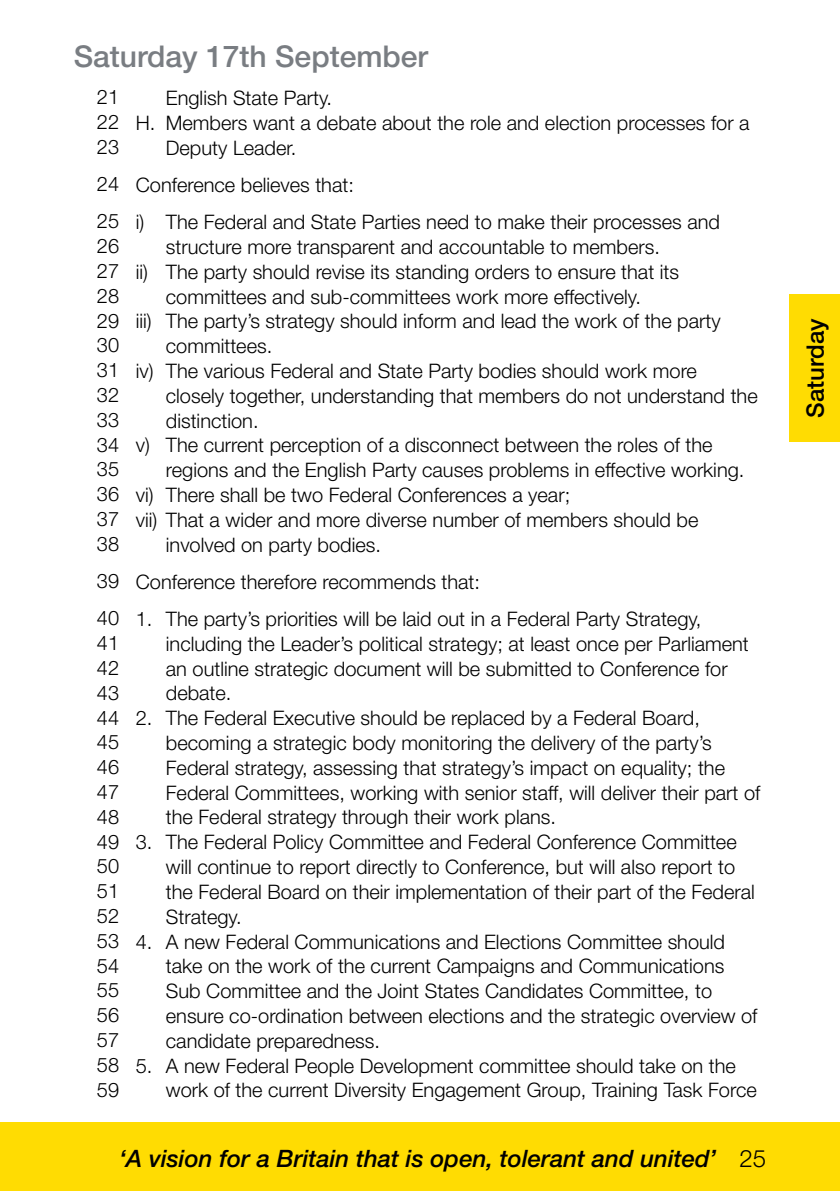
<style>
.page{position:relative;width:840px;height:1191px;background:#fff}
.page>*{position:absolute;margin:0;border:0;box-sizing:border-box;transform-origin:0 0}
.t1{font:500 30px "Helvetica Neue LT Std";color:#797d82}
.t2{font:italic 500 24px "Helvetica Neue LT Std";color:#000}
.t3{font:500 24px "Helvetica Neue LT Std";color:#000}
.t4{font:300 20px/24.8px "Helvetica Neue LT Std";color:#000}
.s1{font-weight:300;font-style:normal}
</style>
<div class="page">
<div style="left:0;top:1123px;width:839px;height:68px;background:#ffdc02"></div>
<div style="left:788px;top:294px;width:51px;height:148px;background:#ffdc02"></div>
<h1 class="t1" style="left:74px;top:38px;width:355px">Saturday 17th September</h1>
<p class="t4" style="left:97px;top:84px;width:24px;text-align:justify">21<br>22<br>23</p>
<p class="t4" style="left:97px;top:165px;width:24px;line-height:37.2px">24<br>25</p>
<p class="t4" style="left:97px;top:233px;width:24px;text-align:justify">26<br>27<br>28<br>29<br>30<br>31<br>32<br>33<br>34<br>35<br>36<br>37<br>38</p>
<p class="t4" style="left:97px;top:562px;width:24px;line-height:37.2px">39<br>40</p>
<p class="t4" style="left:97px;top:630px;width:24px;text-align:justify">41<br>42<br>43<br>44<br>45<br>46<br>47<br>48<br>49<br>50<br>51<br>52<br>53<br>54<br>55<br>56<br>57<br>58<br>59</p>
<p class="t4" style="left:166px;top:85px;width:167px">English State Party.</p>
<p class="t4" style="left:136px;top:110px;width:615px">H. Members want a debate about the role and election processes for a</p>
<p class="t4" style="left:166px;top:135px;width:132px">Deputy Leader.</p>
<p class="t4" style="left:136px;top:166px;width:585px;line-height:37.2px">Conference believes that:<br>i) The Federal and State Parties need to make their processes and</p>
<p class="t4" style="left:166px;top:234px;width:495px">structure more transparent and accountable to members.</p>
<p class="t4" style="left:136px;top:259px;width:544px">ii) The party should revise its standing orders to ensure that its</p>
<p class="t4" style="left:166px;top:283px;width:476px">committees and sub-committees work more effectively.</p>
<p class="t4" style="left:136px;top:308px;width:586px">iii) The party’s strategy should inform and lead the work of the party</p>
<p class="t4" style="left:166px;top:333px;width:108px">committees.</p>
<p class="t4" style="left:136px;top:358px;width:562px">iv) The various Federal and State Party bodies should work more</p>
<p class="t4" style="left:166px;top:383px;width:593px">closely together, understanding that members do not understand the</p>
<p class="t4" style="left:166px;top:407px;width:94px">distinction.</p>
<p class="t4" style="left:136px;top:432px;width:578px">v) The current perception of a disconnect between the roles of the</p>
<p class="t4" style="left:166px;top:457px;width:579px">regions and the English Party causes problems in effective working.</p>
<p class="t4" style="left:136px;top:482px;width:435px">vi) There shall be two Federal Conferences a year;</p>
<p class="t4" style="left:136px;top:507px;width:563px">vii) That a wider and more diverse number of members should be</p>
<p class="t4" style="left:166px;top:531px;width:216px">involved on party bodies.</p>
<p class="t4" style="left:136px;top:569px;width:345px">Conference therefore recommends that:</p>
<p class="t4" style="left:166px;top:606px;width:584px;text-indent:-30px">1. The party’s priorities will be laid out in a Federal Party Strategy, including the Leader’s political strategy; at least once per Parliament an outline strategic document will be submitted to Conference for debate.</p>
<p class="t4" style="left:166px;top:705px;width:595px;text-indent:-30px">2. The Federal Executive should be replaced by a Federal Board, becoming a strategic body monitoring the delivery of the party’s Federal strategy, assessing that strategy’s impact on equality; the Federal Committees, working with senior staff, will deliver their part of the Federal strategy through their work plans.</p>
<p class="t4" style="left:166px;top:829px;width:590px;text-indent:-30px">3. The Federal Policy Committee and Federal Conference Committee will continue to report directly to Conference, but will also report to the Federal Board on their implementation of their part of the Federal Strategy.</p>
<p class="t4" style="left:166px;top:928px;width:592px;text-indent:-30px">4. A new Federal Communications and Elections Committee should take on the work of the current Campaigns and Communications Sub Committee and the Joint States Candidates Committee, to ensure co-ordination between elections and the strategic overview of candidate preparedness.</p>
<p class="t4" style="left:166px;top:1052px;width:592px;text-indent:-30px">5. A new Federal People Development committee should take on the work of the current Diversity Engagement Group, Training Task Force</p>
<p class="t2" style="left:119px;top:1144px;width:648px">‘A vision for a Britain that is open, tolerant and united’ <span class="s1">25</span></p>
<p class="t3" style="left:800px;top:418px;width:101px;rotate:-90deg">Saturday</p>
</div>
